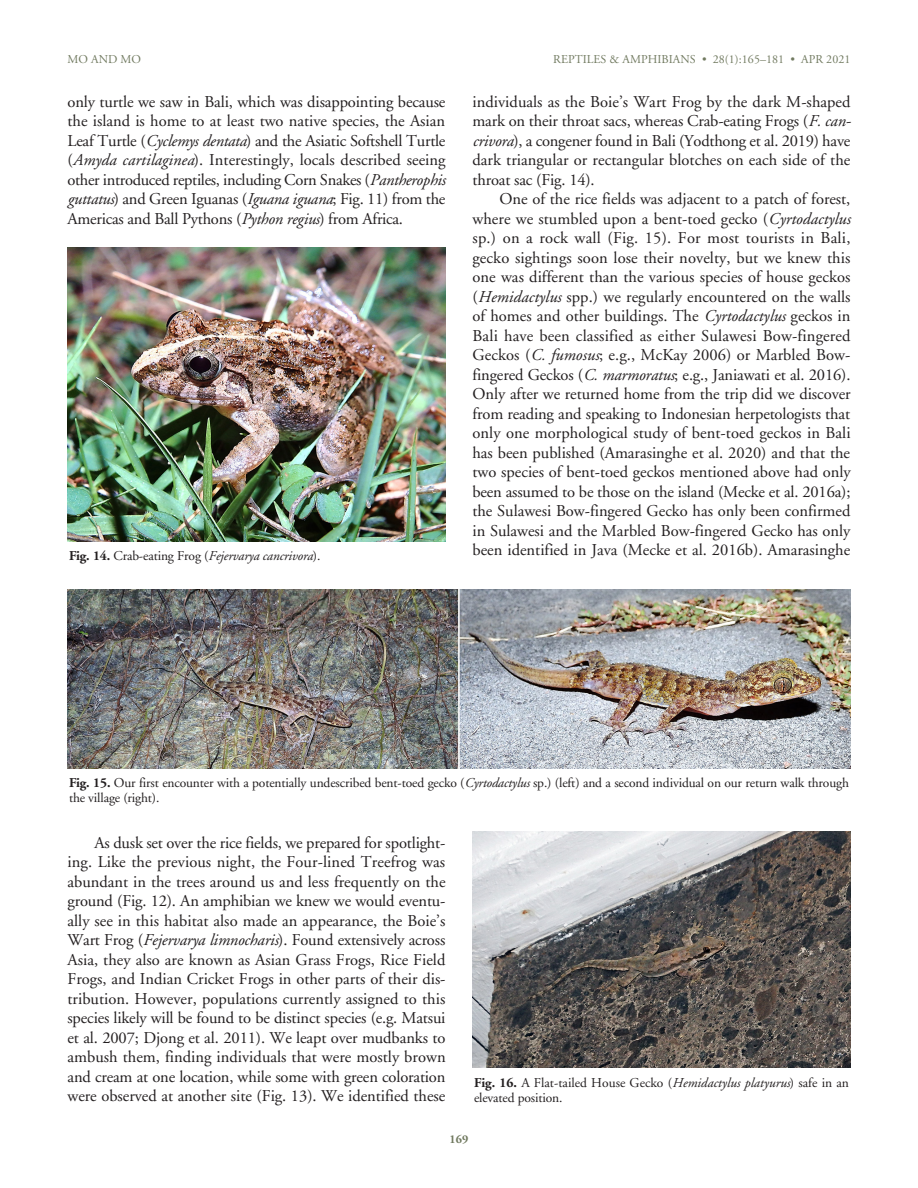
<style>
.page{position:relative;width:918px;height:1188px;background:#fff}
.page>*{position:absolute;margin:0;border:0;box-sizing:border-box;transform-origin:0 0}
.TEXT{font:16.5px/19.5px "Adobe Garamond";letter-spacing:-.005em;color:#231f20;text-align:justify}
.Figure_Caption{font:13.5px/15px "Adobe Garamond";letter-spacing:-.01em;color:#231f20}
.Figure_Caption-2{font:italic 13.5px "Adobe Garamond";letter-spacing:-.01em;color:#231f20}
.t1{font:12px "Adobe Garamond";letter-spacing:.005em;color:#717a60}
.t2{font:700 12px "Adobe Garamond";color:#717a60}
.s1{font-style:italic}
.s2{font-weight:700;font-style:normal}
.s3{font-style:normal}
.s4{font-weight:700}
</style>
<div class="page">
<img style="left:68px;top:248px;width:378px;height:294px">
<img style="left:68px;top:589px;width:782px;height:180px">
<img style="left:472px;top:832px;width:378px;height:235px">
<p class="t1" style="left:68px;top:53px;width:75px">MO AND MO</p>
<p class="t1" style="left:553px;top:53px;width:299px">REPTILES &amp; AMPHIBIANS • 28(1):165–181 • APR 2021</p>
<p class="TEXT" style="left:68px;top:92px;width:380px">only turtle we saw in Bali, which was disappointing because the island is home to at least two native species, the Asian Leaf Turtle (<span class="s1">Cyclemys dentata</span>) and the Asiatic Softshell Turtle (<span class="s1">Amyda cartilaginea</span>). Interestingly, locals described seeing other introduced reptiles, including Corn Snakes (<span class="s1">Pantherophis guttatus</span>) and Green Iguanas (<span class="s1">Iguana iguana</span>; Fig. 11) from the Americas and Ball Pythons (<span class="s1">Python regius</span>) from Africa.</p>
<p class="Figure_Caption-2" style="left:69px;top:548px;width:253px"><span class="s2">Fig. 14.</span> <span class="s3">Crab-eating Frog (</span>Fejervarya cancrivora<span class="s3">).</span></p>
<p class="TEXT" style="left:472px;top:92px;width:380px">individuals as the Boie’s Wart Frog by the dark M-shaped mark on their throat sacs, whereas Crab-eating Frogs (<span class="s1">F. can&shy;crivora</span>), a congener found in Bali (Yodthong et al. 2019) have dark triangular or rectangular blotches on each side of the throat sac (Fig. 14).</p>
<p class="TEXT" style="left:472px;top:190px;width:380px;text-indent:27px">One of the rice fields was adjacent to a patch of forest, where we stumbled upon a bent-toed gecko (<span class="s1">Cyrtodactylus </span>sp.) on a rock wall (Fig. 15). For most tourists in Bali, gecko sightings soon lose their novelty, but we knew this one was different than the various species of house geckos (<span class="s1">Hemidactylus</span> spp.) we regularly encountered on the walls of homes and other buildings. The <span class="s1">Cyrtodactylus</span> geckos in Bali have been classified as either Sulawesi Bow-fingered Geckos (<span class="s1">C. fumosus</span>; e.g., McKay 2006) or Marbled Bow&shy;fingered Geckos (<span class="s1">C. marmoratus</span>; e.g., Janiawati et al. 2016).<br>Only after we returned home from the trip did we discover from reading and speaking to Indonesian herpetologists that only one morphological study of bent-toed geckos in Bali has been published (Amarasinghe et al. 2020) and that the two species of bent-toed geckos mentioned above had only been assumed to be those on the island (Mecke et al. 2016a); the Sulawesi Bow-fingered Gecko has only been confirmed in Sulawesi and the Marbled Bow-fingered Gecko has only been identified in Java (Mecke et al. 2016b). Amarasinghe</p>
<p class="Figure_Caption" style="left:69px;top:775px;width:782px"><span class="s4">Fig. 15.</span> Our first encounter with a potentially undescribed bent-toed gecko (<span class="s1">Cyrtodactylus</span> sp.) (left) and a second individual on our return walk through the village (right).</p>
<p class="TEXT" style="left:68px;top:833px;width:380px;text-indent:27px">As dusk set over the rice fields, we prepared for spotlight&shy;ing. Like the previous night, the Four-lined Treefrog was abundant in the trees around us and less frequently on the ground (Fig. 12). An amphibian we knew we would eventu&shy;ally see in this habitat also made an appearance, the Boie’s Wart Frog (<span class="s1">Fejervarya limnocharis</span>). Found extensively across Asia, they also are known as Asian Grass Frogs, Rice Field Frogs, and Indian Cricket Frogs in other parts of their dis&shy;tribution. However, populations currently assigned to this species likely will be found to be distinct species (e.g. Matsui et al. 2007; Djong et al. 2011). We leapt over mudbanks to ambush them, finding individuals that were mostly brown and cream at one location, while some with green coloration were observed at another site (Fig. 13). We identified these</p>
<p class="Figure_Caption" style="left:474px;top:1075px;width:376px"><span class="s4">Fig. 16.</span> A Flat-tailed House Gecko (<span class="s1">Hemidactylus platyurus</span>) safe in an elevated position.</p>
<p class="t2" style="left:450px;top:1132px;width:20px">169</p>
</div>
